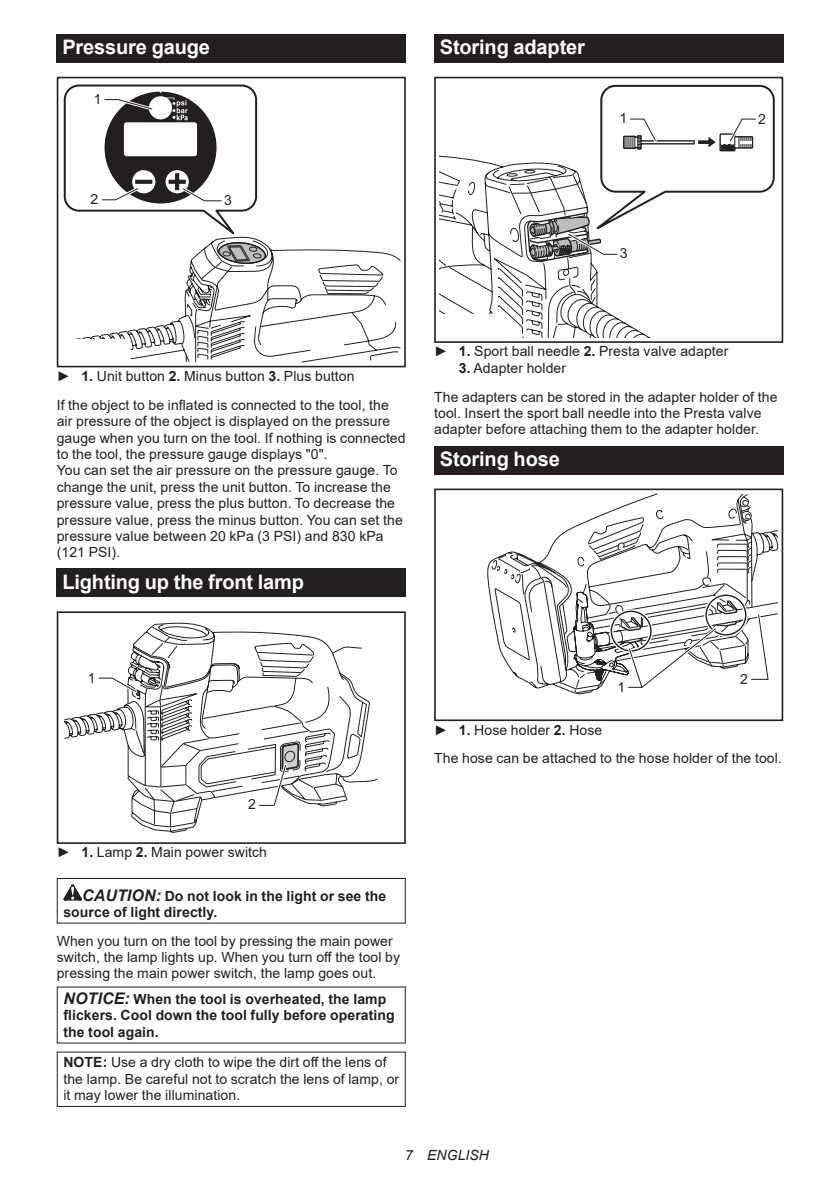
<style>
.page{position:relative;width:840px;height:1191px;background:#fff}
.page>*{position:absolute;margin:0;border:0;box-sizing:border-box;transform-origin:0 0}
.t1{font:700 20px "Arial";letter-spacing:-.01em;color:#fff}
.t2{font:14px/16.4px "Arial";letter-spacing:.005em;color:#231f20}
.t3{font:700 14px/16.4px "Arial";letter-spacing:.005em;color:#231f20}
.t4{font:italic 14px "Arial";letter-spacing:.005em;color:#231f20}
.s1{font-weight:700}
.s2{font-style:italic;font-size:16px}
</style>
<div class="page">
<div style="left:57px;top:34px;width:348px;height:29px;background:#231f20"></div>
<svg style="left:75px;top:244px;width:326px;height:119px"></svg>
<div style="left:57px;top:339px;width:73px;height:28px;background:#fff"></div>
<div style="left:57px;top:77px;width:348px;height:290px;border:2px solid #231f20"></div>
<svg style="left:63px;top:84px;width:203px;height:198px"></svg>
<div style="left:57px;top:568px;width:348px;height:29px;background:#231f20"></div>
<svg style="left:64px;top:622px;width:265px;height:211px"></svg>
<div style="left:57px;top:815px;width:73px;height:29px;background:#fff"></div>
<div style="left:57px;top:611px;width:348px;height:233px;border:2px solid #231f20"></div>
<svg style="left:96px;top:675px;width:44px;height:22px"></svg>
<svg style="left:176px;top:646px;width:201px;height:162px"></svg>
<svg style="left:63px;top:884px;width:19px;height:16px"></svg>
<div style="left:57px;top:878px;width:348px;height:45px;border:1px solid #231f20"></div>
<div style="left:434px;top:34px;width:348px;height:29px;background:#231f20"></div>
<div style="left:434px;top:77px;width:348px;height:266px;border:2px solid #231f20"></div>
<svg style="left:439px;top:84px;width:336px;height:253px"></svg>
<div style="left:434px;top:446px;width:348px;height:28px;background:#231f20"></div>
<svg style="left:487px;top:551px;width:50px;height:138px"></svg>
<svg style="left:537px;top:493px;width:213px;height:197px"></svg>
<svg style="left:566px;top:509px;width:212px;height:186px"></svg>
<div style="left:434px;top:488px;width:348px;height:233px;border:2px solid #231f20"></div>
<svg style="left:573px;top:576px;width:204px;height:115px"></svg>
<h1 class="t1" style="left:62px;top:33px;width:149px">Pressure gauge</h1>
<p class="t2" style="left:94px;top:91px;width:9px">1</p>
<p class="t2" style="left:90px;top:191px;width:9px">2</p>
<p class="t2" style="left:224px;top:191px;width:9px">3</p>
<h1 class="t1" style="left:439px;top:33px;width:146px">Storing adapter</h1>
<p class="t2" style="left:619px;top:110px;width:9px">1</p>
<p class="t2" style="left:757px;top:110px;width:9px">2</p>
<p class="t2" style="left:619px;top:245px;width:9px">3</p>
<p class="t2" style="left:57px;top:361px;width:333px;line-height:28.8px">► <span class="s1">1.</span> Unit button <span class="s1">2.</span> Minus button <span class="s1">3.</span> Plus button<br>If the object to be inflated is connected to the tool, the</p>
<p class="t2" style="left:57px;top:413px;width:350px">air pressure of the object is displayed on the pressure gauge when you turn on the tool. If nothing is connected to the tool, the pressure gauge displays "0".<br>You can set the air pressure on the pressure gauge. To change the unit, press the unit button. To increase the pressure value, press the plus button. To decrease the pressure value, press the minus button. You can set the pressure value between 20 kPa (3 PSI) and 830 kPa (121 PSI).</p>
<h1 class="t1" style="left:62px;top:567px;width:243px">Lighting up the front lamp</h1>
<p class="t2" style="left:434px;top:343px;width:295px">► <span class="s1">1.</span> Sport ball needle <span class="s1">2.</span> Presta valve adapter</p>
<p class="t2" style="left:434px;top:353px;width:344px;line-height:28.8px;text-indent:25px"><span class="s1">3.</span> Adapter holder<br>The adapters can be stored in the adapter holder of the</p>
<p class="t2" style="left:434px;top:405px;width:329px">tool. Insert the sport ball needle into the Presta valve adapter before attaching them to the adapter holder.</p>
<h1 class="t1" style="left:439px;top:445px;width:121px">Storing hose</h1>
<p class="t2" style="left:88px;top:669px;width:9px">1</p>
<p class="t2" style="left:248px;top:796px;width:9px">2</p>
<p class="t2" style="left:57px;top:844px;width:212px">► <span class="s1">1.</span> Lamp <span class="s1">2.</span> Main power switch</p>
<p class="t3" style="left:63px;top:887px;width:324px;text-indent:19px"><span class="s2">CAUTION:</span> Do not look in the light or see the source of light directly.</p>
<p class="t2" style="left:57px;top:932px;width:345px">When you turn on the tool by pressing the main power switch, the lamp lights up. When you turn off the tool by pressing the main power switch, the lamp goes out.</p>
<p class="t3" style="left:63px;top:991px;width:332px"><span class="s2">NOTICE:</span> When the tool is overheated, the lamp flickers. Cool down the tool fully before operating the tool again.</p>
<p class="t2" style="left:63px;top:1054px;width:337px"><span class="s1">NOTE:</span> Use a dry cloth to wipe the dirt off the lens of the lamp. Be careful not to scratch the lens of lamp, or it may lower the illumination.</p>
<p class="t2" style="left:617px;top:678px;width:9px">1</p>
<p class="t2" style="left:739px;top:671px;width:9px">2</p>
<p class="t2" style="left:434px;top:715px;width:349px;line-height:28.8px">► <span class="s1">1.</span> Hose holder <span class="s1">2.</span> Hose<br>The hose can be attached to the hose holder of the tool.</p>
<p class="t4" style="left:405px;top:1146px;width:85px">7 ENGLISH</p>
</div>
